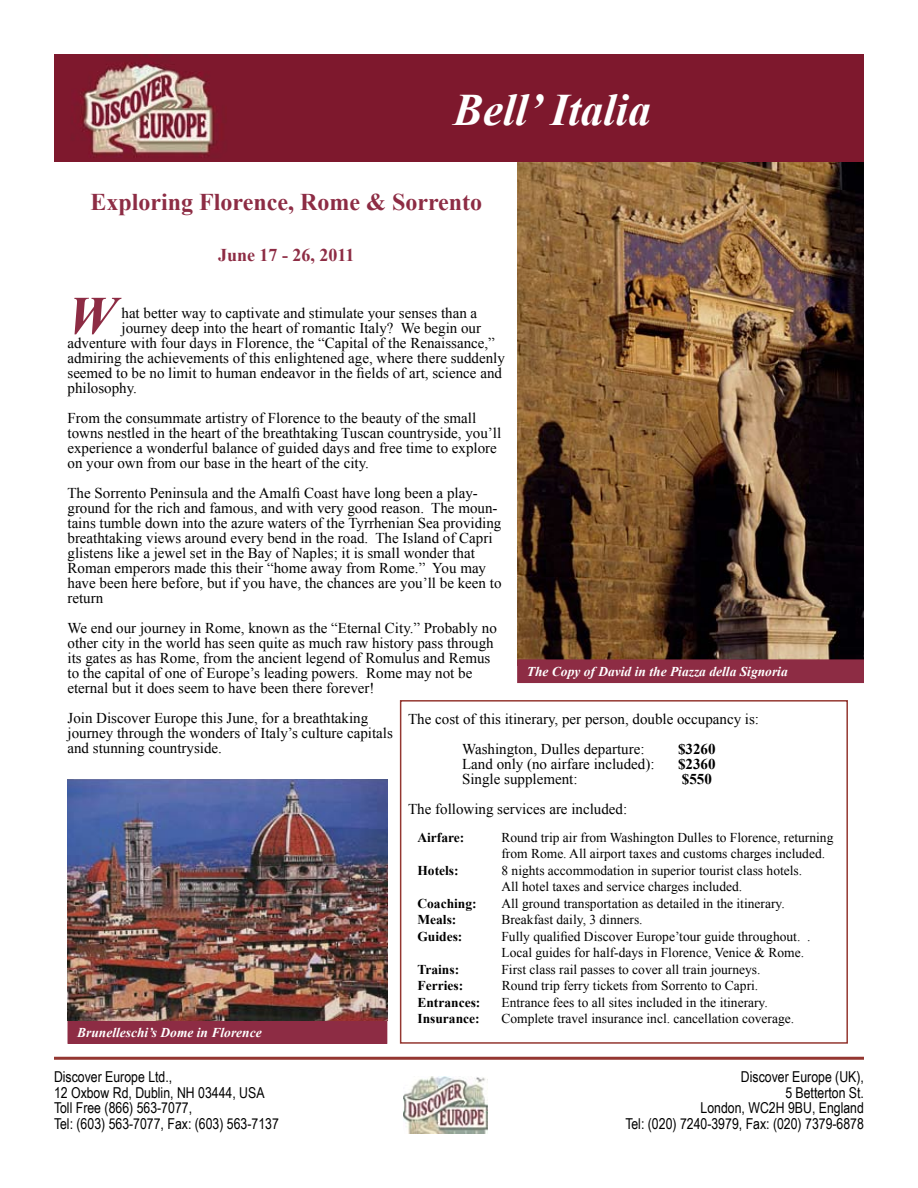
<style>
.page{position:relative;width:918px;height:1188px;background:#fff}
.page>*{position:absolute;margin:0;border:0;box-sizing:border-box;transform-origin:0 0}
.t1{font:italic 700 54px "Times New Roman";color:#8d2c44}
.t2{font:italic 700 45px "Times New Roman";color:#fff}
.t3{font:700 24px "Times New Roman";color:#8d2c44}
.t4{font:700 18px "Times New Roman";color:#8d2c44}
.t5{font:15px/15px "Times New Roman";color:#000}
.t6{font:15px/15.8px "Arial Narrow";color:#000}
.t7{font:700 15px "Times New Roman";color:#000}
.t8{font:13.5px/16.5px "Times New Roman";color:#000}
.t9{font:700 13.5px "Times New Roman";color:#000}
.t10{font:italic 700 13.5px "Times New Roman";color:#fff}
</style>
<div class="page">
<img style="left:517px;top:162px;width:347px;height:497px">
<div style="left:518px;top:660px;width:345px;height:22px;background:#8d2c44"></div>
<div style="left:517px;top:659px;width:347px;height:24px;border:2px solid #8d2c44"></div>
<img style="left:54px;top:54px;width:810px;height:108px">
<div style="left:400px;top:700px;width:448px;height:344px;border:2px solid #943731"></div>
<hr style="left:54px;top:1057px;width:810px;height:3px;background:#943731">
<div style="left:68px;top:1021px;width:319px;height:22px;background:#8d2c44"></div>
<div style="left:68px;top:1020px;width:319px;height:24px;border:2px solid #8d2c44"></div>
<img style="left:68px;top:779px;width:319px;height:241px">
<img style="left:403px;top:1076px;width:85px;height:58px">
<h2 class="t2" style="left:453px;top:79px;width:199px">Bell’ Italia</h2>
<h3 class="t3" style="left:91px;top:185px;width:393px">Exploring Florence, Rome &amp; Sorrento</h3>
<p class="t4" style="left:218px;top:243px;width:138px">June 17 - 26, 2011</p>
<h1 class="t1" style="left:68px;top:278px;width:50px">W</h1>
<p class="t5" style="left:122px;top:305px;width:357px">hat better way to captivate and stimulate your senses than a</p>
<p class="t5" style="left:122px;top:320px;width:361px">journey deep into the heart of romantic Italy? We begin our</p>
<p class="t5" style="left:68px;top:335px;width:429px">adventure with four days in Florence, the “Capital of the Renaissance,”</p>
<p class="t5" style="left:68px;top:350px;width:439px">admiring the achievements of this enlightened age, where there suddenly</p>
<p class="t5" style="left:68px;top:365px;width:436px">seemed to be no limit to human endeavor in the fields of art, science and</p>
<p class="t5" style="left:68px;top:380px;width:71px">philosophy.</p>
<p class="t5" style="left:68px;top:410px;width:435px">From the consummate artistry of Florence to the beauty of the small towns nestled in the heart of the breathtaking Tuscan countryside, you’ll experience a wonderful balance of guided days and free time to explore on your own from our base in the heart of the city.</p>
<p class="t5" style="left:68px;top:485px;width:436px">The Sorrento Peninsula and the Amalfi Coast have long been a play&shy;ground for the rich and famous, and with very good reason. The moun&shy;tains tumble down into the azure waters of the Tyrrhenian Sea providing breathtaking views around every bend in the road. The Island of Capri glistens like a jewel set in the Bay of Naples; it is small wonder that Roman emperors made this their “home away from Rome.” You may have been here before, but if you have, the chances are you’ll be keen to return</p>
<p class="t5" style="left:68px;top:620px;width:431px">We end our journey in Rome, known as the “Eternal City.” Probably no other city in the world has seen quite as much raw history pass through its gates as has Rome, from the ancient legend of Romulus and Remus to the capital of one of Europe’s leading powers. Rome may not be eternal but it does seem to have been there forever!</p>
<p class="t5" style="left:68px;top:710px;width:327px">Join Discover Europe this June, for a breathtaking journey through the wonders of Italy’s culture capitals and stunning countryside.</p>
<p class="t10" style="left:527px;top:662px;width:263px">The Copy of David in the Piazza della Signoria</p>
<p class="t5" style="left:462px;top:704px;width:299px;line-height:30px;text-indent:-54px">The cost of this itinerary, per person, double occupancy is:<br>Washington, Dulles departure:</p>
<p class="t7" style="left:678px;top:738px;width:39px">$3260</p>
<p class="t5" style="left:462px;top:756px;width:194px">Land only (no airfare included):</p>
<p class="t7" style="left:678px;top:753px;width:39px">$2360</p>
<p class="t5" style="left:462px;top:771px;width:117px">Single supplement:</p>
<p class="t7" style="left:682px;top:768px;width:31px">$550</p>
<p class="t5" style="left:408px;top:801px;width:221px">The following services are included:</p>
<p class="t9" style="left:417px;top:828px;width:48px">Airfare:</p>
<p class="t8" style="left:501px;top:829px;width:334px">Round trip air from Washington Dulles to Florence, returning from Rome. All airport taxes and customs charges included.</p>
<p class="t9" style="left:417px;top:861px;width:43px">Hotels:</p>
<p class="t8" style="left:501px;top:862px;width:302px">8 nights accommodation in superior tourist class hotels.<br>All hotel taxes and service charges included.</p>
<p class="t9" style="left:417px;top:894px;width:61px">Coaching:</p>
<p class="t8" style="left:501px;top:895px;width:285px">All ground transportation as detailed in the itinerary.</p>
<p class="t9" style="left:417px;top:910px;width:40px">Meals:</p>
<p class="t8" style="left:501px;top:911px;width:143px">Breakfast daily, 3 dinners.</p>
<p class="t9" style="left:417px;top:927px;width:47px">Guides:</p>
<p class="t8" style="left:501px;top:928px;width:311px">Fully qualified Discover Europe’tour guide throughout. .<br>Local guides for half-days in Florence, Venice &amp; Rome.</p>
<p class="t9" style="left:417px;top:960px;width:43px">Trains:</p>
<p class="t8" style="left:501px;top:961px;width:261px">First class rail passes to cover all train journeys.</p>
<p class="t9" style="left:417px;top:976px;width:47px">Ferries:</p>
<p class="t8" style="left:502px;top:977px;width:258px">Round trip ferry tickets from Sorrento to Capri.</p>
<p class="t9" style="left:417px;top:993px;width:64px">Entrances:</p>
<p class="t8" style="left:501px;top:994px;width:268px">Entrance fees to all sites included in the itinerary.</p>
<p class="t9" style="left:417px;top:1009px;width:64px">Insurance:</p>
<p class="t8" style="left:501px;top:1010px;width:294px">Complete travel insurance incl. cancellation coverage.</p>
<p class="t10" style="left:77px;top:1023px;width:186px">Brunelleschi’s Dome in Florence</p>
<p class="t6" style="left:54px;top:1068px;width:226px">Discover Europe Ltd.,<br>12 Oxbow Rd, Dublin, NH 03444, USA<br>Toll Free (866) 563-7077,<br>Tel: (603) 563-7077, Fax: (603) 563-7137</p>
<p class="t6" style="left:625px;top:1068px;width:240px;text-align:right">Discover Europe (UK),<br>5 Betterton St.<br>London, WC2H 9BU, England<br>Tel: (020) 7240-3979, Fax: (020) 7379-6878</p>
</div>
